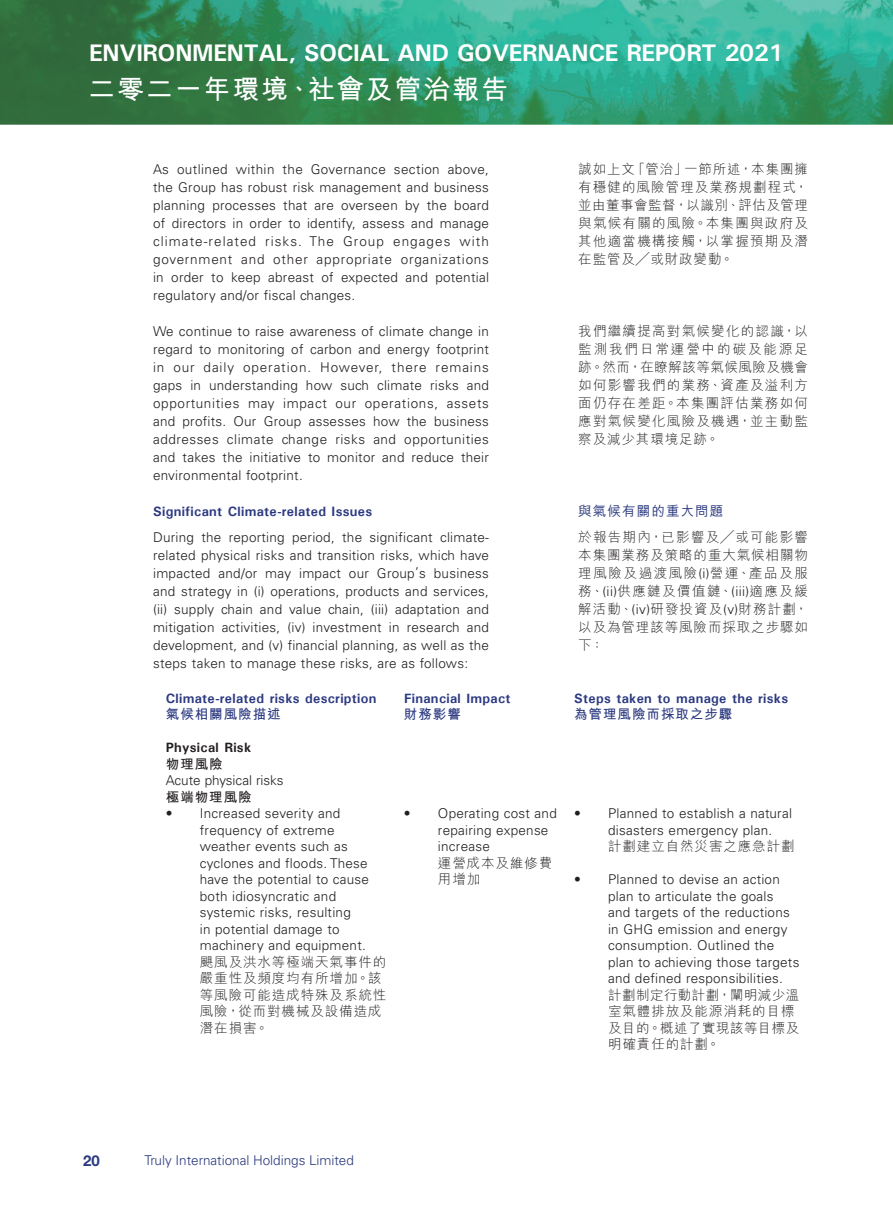
<style>
.page{position:relative;width:893px;height:1212px;background:#fff}
.page>*{position:absolute;margin:0;border:0;box-sizing:border-box;transform-origin:0 0}
.t1{font:27px "M Hei HK Bold E Ten B5 H";letter-spacing:.07em;color:#fff}
.t2{font:700 24px "Univers";letter-spacing:-.015em;color:#fff}
.t3{font:700 15px "Helvetica Neue LT Pro";color:#2b3980}
.t4{font:300 13.5px/18px "Univers LT Std";letter-spacing:.02em;color:#231f20}
.t5{font:13.5px/18px "M Hei HK Light E Ten B5 H";letter-spacing:.07em;color:#231f20;text-align:justify}
.t6{font:700 13.5px "Univers";letter-spacing:.025em;color:#2b3980}
.t7{font:13.5px/16.5px "M Hei HK Light E Ten B5 H";letter-spacing:.035em;color:#231f20}
.t8{font:300 13.5px "Univers LT Std";color:#2b3980}
.t9{font:13.5px "M Hei HK Bold E Ten B5 H";letter-spacing:.075em;color:#2b3980}
.t10{font:300 13.5px "Univers LT Std";color:#231f20}
.t11{font:700 13.5px "Univers";letter-spacing:.025em;color:#231f20}
.t12{font:13.5px "M Hei HK Medium E Ten B5 H";letter-spacing:.085em;color:#2b3980}
.t13{font:13.5px "M Hei HK Bold E Ten B5 H";letter-spacing:.075em;color:#231f20}
.s1{font-family:"Univers LT Std";font-weight:300}
</style>
<div class="page">
<img style="left:0;top:0;width:893px;height:125px">
<h2 class="t2" style="left:89px;top:38px;width:696px">ENVIRONMENTAL, SOCIAL AND GOVERNANCE REPORT 2021</h2>
<h1 class="t1" style="left:88px;top:78px;width:421px">二零二一年環境、社會及管治報告</h1>
<p class="t5" style="left:578px;top:161px;width:231px">誠如上文「管治」一節所述，本集團擁有穩健的風險管理及業務規劃程式，並由董事會監督，以識別、評估及管理與氣候有關的風險。本集團與政府及其他適當機構接觸，以掌握預期及潛在監管及╱或財政變動。</p>
<p class="t4" style="left:153px;top:161px;width:337px;text-align:justify">As outlined within the Governance section above, the Group has robust risk management and business planning processes that are overseen by the board of directors in order to identify, assess and manage climate-related risks. The Group engages with government and other appropriate organizations in order to keep abreast of expected and potential regulatory and/or fiscal changes.</p>
<p class="t4" style="left:153px;top:323px;width:337px;text-align:justify">We continue to raise awareness of climate change in regard to monitoring of carbon and energy footprint in our daily operation. However, there remains gaps in understanding how such climate risks and opportunities may impact our operations, assets and profits. Our Group assesses how the business addresses climate change risks and opportunities and takes the initiative to monitor and reduce their environmental footprint.</p>
<p class="t6" style="left:153px;top:503px;width:220px">Significant Climate-related Issues</p>
<p class="t4" style="left:153px;top:529px;width:337px;text-align:justify">During the reporting period, the significant climate&shy;related physical risks and transition risks, which have impacted and/or may impact our Group’s business and strategy in (i) operations, products and services, (ii) supply chain and value chain, (iii) adaptation and mitigation activities, (iv) investment in research and development, and (v) financial planning, as well as the steps taken to manage these risks, are as follows:</p>
<p class="t6" style="left:166px;top:690px;width:212px">Climate-related risks description</p>
<p class="t6" style="left:404px;top:690px;width:108px">Financial Impact</p>
<p class="t6" style="left:574px;top:690px;width:215px">Steps taken to manage the risks</p>
<p class="t9" style="left:166px;top:709px;width:116px">氣候相關風險描述</p>
<p class="t9" style="left:404px;top:709px;width:58px">財務影響</p>
<p class="t9" style="left:574px;top:709px;width:160px">為管理風險而採取之步驟</p>
<p class="t11" style="left:166px;top:739px;width:87px">Physical Risk</p>
<p class="t13" style="left:166px;top:758px;width:58px">物理風險</p>
<p class="t10" style="left:166px;top:775px;width:119px">Acute physical risks</p>
<p class="t13" style="left:166px;top:791px;width:87px">極端物理風險</p>
<p class="t4" style="left:200px;top:806px;width:171px;line-height:16.5px;text-indent:-34px">• Increased severity and frequency of extreme weather events such as cyclones and floods. These have the potential to cause both idiosyncratic and systemic risks, resulting<br>in potential damage to machinery and equipment.</p>
<p class="t5" style="left:200px;top:955px;width:188px;line-height:16.5px;text-align:left">颶風及洪水等極端天氣事件的嚴重性及頻度均有所增加。該等風險可能造成特殊及系統性風險，從而對機械及設備造成潛在損害。</p>
<p class="t5" style="left:578px;top:323px;width:231px">我們繼續提高對氣候變化的認識，以監測我們日常運營中的碳及能源足跡。然而，在瞭解該等氣候風險及機會如何影響我們的業務、資產及溢利方面仍存在差距。本集團評估業務如何應對氣候變化風險及機遇，並主動監察及減少其環境足跡。</p>
<p class="t12" style="left:578px;top:505px;width:147px">與氣候有關的重大問題</p>
<p class="t5" style="left:578px;top:530px;width:231px">於報告期內，已影響及╱或可能影響本集團業務及策略的重大氣候相關物理風險及過渡風險<span class="s1">(i)</span>營運、產品及服務、<span class="s1">(ii)</span>供應鏈及價值鏈、<span class="s1">(iii)</span>適應及緩解活動、<span class="s1">(iv)</span>研發投資及<span class="s1">(v)</span>財務計劃，以及為管理該等風險而採取之步驟如下：</p>
<p class="t4" style="left:438px;top:806px;width:120px;line-height:16.5px;text-indent:-34px">• Operating cost and repairing expense increase</p>
<p class="t5" style="left:438px;top:856px;width:116px;line-height:16.5px">運營成本及維修費用增加</p>
<p class="t4" style="left:608px;top:806px;width:185px;line-height:16.5px;text-indent:-34px">• Planned to establish a natural disasters emergency plan.</p>
<p class="t5" style="left:608px;top:839px;width:188px">計劃建立自然災害之應急計劃</p>
<p class="t4" style="left:608px;top:872px;width:193px;line-height:16.5px;text-indent:-34px">• Planned to devise an action plan to articulate the goals<br>and targets of the reductions in GHG emission and energy consumption. Outlined the plan to achieving those targets and defined responsibilities.</p>
<p class="t7" style="left:608px;top:988px;width:193px">計劃制定行動計劃，闡明減少溫室氣體排放及能源消耗的目標及目的。概述了實現該等目標及明確責任的計劃。</p>
<p class="t3" style="left:83px;top:1155px;width:18px">20</p>
<p class="t8" style="left:145px;top:1155px;width:211px">Truly International Holdings Limited</p>
</div>
